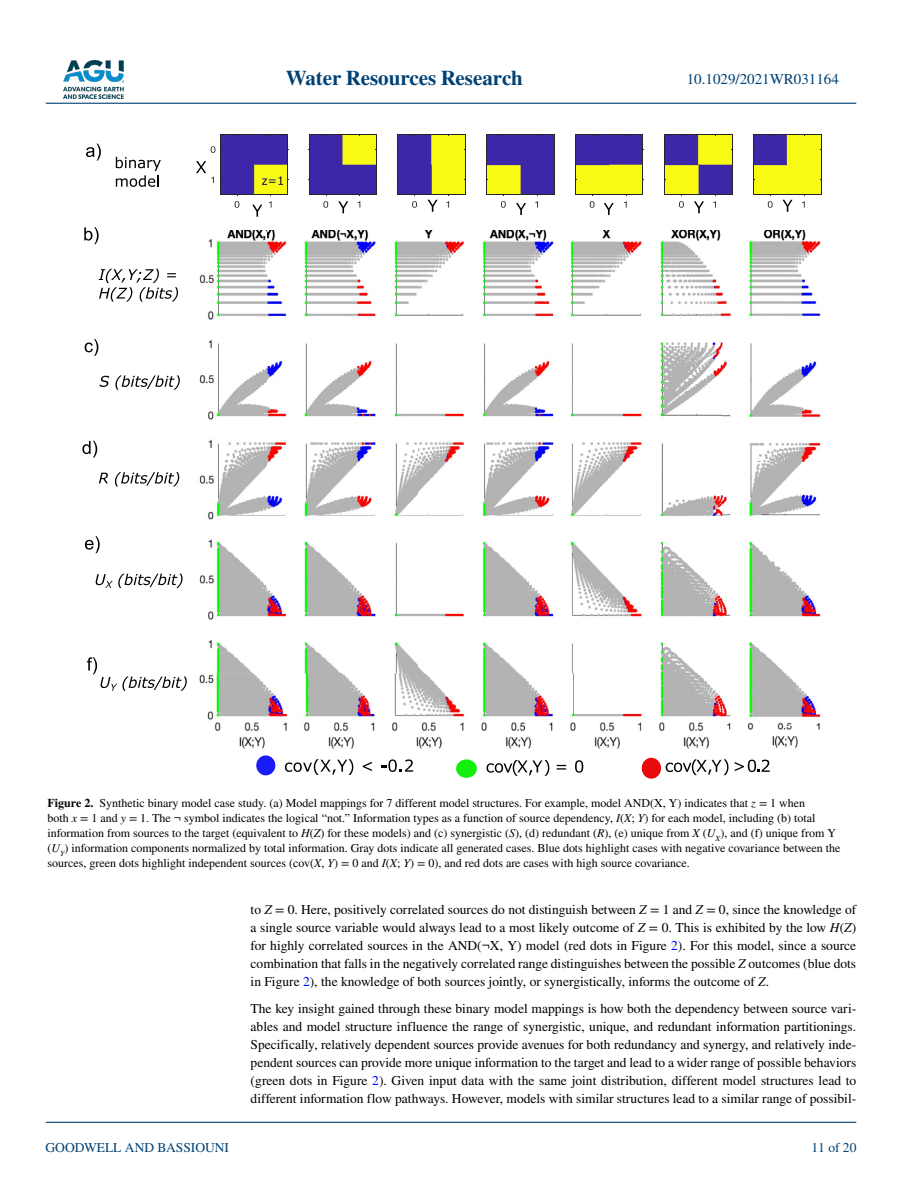
<style>
.page{position:relative;width:902px;height:1183px;background:#fff}
.page>*{position:absolute;margin:0;border:0;box-sizing:border-box;transform-origin:0 0}
.t1{font:700 21px "STIX";color:#004174}
.t2{font:15px "STIX";color:#004174}
.t3{font:13.5px/18px "STIX";color:#000;text-align:justify}
.t4{font:13.5px "STIX";color:#004174}
.t5{font:12px/15px "STIX";color:#000}
.s1{font-weight:700}
.s2{font-style:italic}
.s3{color:#00f}
</style>
<div class="page">
<img style="left:63px;top:60px;width:60px;height:39px">
<hr style="left:46px;top:103px;width:810px;height:1px;background:#004174">
<hr style="left:46px;top:1121px;width:810px;height:1px;background:#004174">
<img style="left:117px;top:230px;width:151px;height:443px">
<img style="left:268px;top:230px;width:453px;height:443px">
<img style="left:721px;top:230px;width:100px;height:546px">
<img style="left:123px;top:673px;width:598px;height:105px">
<img style="left:221px;top:135px;width:66px;height:60px">
<hr style="left:220px;top:195px;width:68px;height:1px;background:#262626">
<hr style="left:220px;top:134px;width:68px;height:1px;background:#262626">
<svg style="left:234px;top:201px;width:5px;height:7px"></svg>
<hr style="left:220px;top:134px;width:1px;height:61px;background:#262626">
<hr style="left:287px;top:134px;width:1px;height:61px;background:#262626">
<svg style="left:211px;top:146px;width:5px;height:7px"></svg>
<img style="left:310px;top:135px;width:66px;height:60px">
<hr style="left:309px;top:195px;width:68px;height:1px;background:#262626">
<hr style="left:309px;top:134px;width:68px;height:1px;background:#262626">
<svg style="left:323px;top:201px;width:5px;height:7px"></svg>
<hr style="left:309px;top:134px;width:1px;height:61px;background:#262626">
<hr style="left:376px;top:134px;width:1px;height:61px;background:#262626">
<img style="left:398px;top:135px;width:67px;height:60px">
<hr style="left:397px;top:195px;width:68px;height:1px;background:#262626">
<hr style="left:397px;top:134px;width:68px;height:1px;background:#262626">
<svg style="left:412px;top:201px;width:5px;height:7px"></svg>
<hr style="left:397px;top:134px;width:1px;height:61px;background:#262626">
<hr style="left:465px;top:134px;width:1px;height:61px;background:#262626">
<img style="left:487px;top:135px;width:67px;height:60px">
<hr style="left:486px;top:195px;width:68px;height:1px;background:#262626">
<hr style="left:486px;top:134px;width:68px;height:1px;background:#262626">
<svg style="left:501px;top:201px;width:4px;height:7px"></svg>
<hr style="left:486px;top:134px;width:1px;height:61px;background:#262626">
<hr style="left:554px;top:134px;width:1px;height:61px;background:#262626">
<img style="left:576px;top:135px;width:66px;height:60px">
<hr style="left:575px;top:195px;width:68px;height:1px;background:#262626">
<hr style="left:575px;top:134px;width:68px;height:1px;background:#262626">
<svg style="left:589px;top:201px;width:5px;height:7px"></svg>
<hr style="left:575px;top:134px;width:1px;height:61px;background:#262626">
<hr style="left:642px;top:134px;width:1px;height:61px;background:#262626">
<img style="left:665px;top:135px;width:67px;height:60px">
<hr style="left:664px;top:195px;width:68px;height:1px;background:#262626">
<hr style="left:664px;top:134px;width:68px;height:1px;background:#262626">
<svg style="left:679px;top:201px;width:4px;height:7px"></svg>
<hr style="left:664px;top:134px;width:1px;height:61px;background:#262626">
<hr style="left:732px;top:134px;width:1px;height:61px;background:#262626">
<img style="left:754px;top:135px;width:66px;height:60px">
<hr style="left:753px;top:195px;width:68px;height:1px;background:#262626">
<hr style="left:753px;top:134px;width:68px;height:1px;background:#262626">
<svg style="left:767px;top:201px;width:5px;height:7px"></svg>
<hr style="left:753px;top:134px;width:1px;height:61px;background:#262626">
<hr style="left:820px;top:134px;width:1px;height:61px;background:#262626">
<svg style="left:665px;top:759px;width:56px;height:15px"></svg>
<img style="left:723px;top:759px;width:5px;height:16px">
<svg style="left:734px;top:759px;width:35px;height:12px"></svg>
<div style="left:256px;top:755px;width:19px;height:20px;background:#191bfb;border-radius:50%"></div>
<div style="left:456px;top:759px;width:21px;height:18px;background:#13ef0c;border-radius:50%"></div>
<div style="left:641px;top:757px;width:20px;height:21px;background:#e8090c;border-radius:50%"></div>
<svg style="left:486px;top:760px;width:56px;height:15px"></svg>
<img style="left:544px;top:759px;width:5px;height:16px">
<svg style="left:556px;top:764px;width:10px;height:5px"></svg>
<svg style="left:575px;top:760px;width:8px;height:12px"></svg>
<svg style="left:285px;top:762px;width:27px;height:9px"></svg>
<img style="left:314px;top:759px;width:4px;height:15px">
<svg style="left:320px;top:759px;width:27px;height:15px"></svg>
<img style="left:348px;top:759px;width:5px;height:15px">
<svg style="left:362px;top:761px;width:10px;height:9px"></svg>
<svg style="left:381px;top:759px;width:32px;height:12px"></svg>
<svg style="left:86px;top:143px;width:15px;height:17px"></svg>
<svg style="left:84px;top:227px;width:15px;height:17px"></svg>
<svg style="left:85px;top:339px;width:13px;height:17px"></svg>
<svg style="left:82px;top:440px;width:15px;height:17px"></svg>
<svg style="left:85px;top:536px;width:15px;height:17px"></svg>
<svg style="left:116px;top:157px;width:45px;height:30px"></svg>
<svg style="left:99px;top:269px;width:77px;height:32px"></svg>
<img style="left:172px;top:287px;width:6px;height:14px">
<svg style="left:99px;top:375px;width:10px;height:12px"></svg>
<svg style="left:115px;top:375px;width:32px;height:14px"></svg>
<img style="left:147px;top:375px;width:9px;height:14px">
<svg style="left:155px;top:375px;width:18px;height:12px"></svg>
<img style="left:173px;top:375px;width:7px;height:14px">
<svg style="left:99px;top:472px;width:9px;height:11px"></svg>
<svg style="left:115px;top:472px;width:58px;height:14px"></svg>
<img style="left:173px;top:472px;width:6px;height:14px">
<svg style="left:96px;top:574px;width:17px;height:13px"></svg>
<img style="left:118px;top:573px;width:7px;height:14px">
<svg style="left:124px;top:573px;width:25px;height:12px"></svg>
<img style="left:149px;top:573px;width:9px;height:14px">
<svg style="left:158px;top:573px;width:18px;height:12px"></svg>
<img style="left:176px;top:573px;width:6px;height:14px">
<svg style="left:87px;top:657px;width:31px;height:33px"></svg>
<img style="left:122px;top:676px;width:7px;height:14px">
<svg style="left:129px;top:676px;width:51px;height:13px"></svg>
<img style="left:180px;top:676px;width:7px;height:14px">
<svg style="left:252px;top:205px;width:10px;height:12px"></svg>
<svg style="left:338px;top:201px;width:10px;height:12px"></svg>
<svg style="left:427px;top:200px;width:10px;height:12px"></svg>
<svg style="left:516px;top:203px;width:10px;height:12px"></svg>
<svg style="left:603px;top:203px;width:10px;height:12px"></svg>
<svg style="left:694px;top:201px;width:10px;height:12px"></svg>
<svg style="left:782px;top:200px;width:10px;height:12px"></svg>
<svg style="left:196px;top:161px;width:18px;height:22px"></svg>
<svg style="left:262px;top:176px;width:25px;height:9px"></svg>
<h1 class="t1" style="left:285px;top:66px;width:239px">Water Resources Research</h1>
<p class="t2" style="left:686px;top:69px;width:154px">10.1029/2021WR031164</p>
<p class="t5" style="left:47px;top:796px;width:794px"><span class="s1">Figure 2.</span> Synthetic binary model case study. (a) Model mappings for 7 different model structures. For example, model AND(X, Y) indicates that <span class="s2">z</span> = 1 when<br>both <span class="s2">x</span> = 1 and <span class="s2">y</span> = 1. The ¬ symbol indicates the logical “not.” Information types as a function of source dependency, <span class="s2">I</span>(<span class="s2">X</span>; <span class="s2">Y</span>) for each model, including (b) total information from sources to the target (equivalent to <span class="s2">H</span>(<span class="s2">Z</span>) for these models) and (c) synergistic (<span class="s2">S</span>), (d) redundant (<span class="s2">R</span>), (e) unique from <span class="s2">X</span> (<span class="s2">U</span><sub>X</sub>), and (f) unique from Y (<span class="s2">U</span><sub>Y</sub>) information components normalized by total information. Gray dots indicate all generated cases. Blue dots highlight cases with negative covariance between the sources, green dots highlight independent sources (cov(<span class="s2">X</span>, <span class="s2">Y</span>) = 0 and <span class="s2">I</span>(<span class="s2">X</span>; <span class="s2">Y</span>) = 0), and red dots are cases with high source covariance.</p>
<p class="t4" style="left:45px;top:1138px;width:185px">GOODWELL AND BASSIOUNI</p>
<p class="t3" style="left:250px;top:900px;width:607px">to <span class="s2">Z</span> = 0. Here, positively correlated sources do not distinguish between <span class="s2">Z</span> = 1 and <span class="s2">Z</span> = 0, since the knowledge of a single source variable would always lead to a most likely outcome of <span class="s2">Z</span> = 0. This is exhibited by the low <span class="s2">H</span>(<span class="s2">Z</span>) for highly correlated sources in the AND(¬X, Y) model (red dots in Figure <span class="s3">2</span>). For this model, since a source combination that falls in the negatively correlated range distinguishes between the possible <span class="s2">Z</span> outcomes (blue dots in Figure <span class="s3">2</span>), the knowledge of both sources jointly, or synergistically, informs the outcome of <span class="s2">Z</span>.</p>
<p class="t3" style="left:250px;top:999px;width:607px">The key insight gained through these binary model mappings is how both the dependency between source vari&shy;ables and model structure influence the range of synergistic, unique, and redundant information partitionings.<br>Specifically, relatively dependent sources provide avenues for both redundancy and synergy, and relatively inde&shy;pendent sources can provide more unique information to the target and lead to a wider range of possible behaviors (green dots in Figure <span class="s3">2</span>). Given input data with the same joint distribution, different model structures lead to different information flow pathways. However, models with similar structures lead to a similar range of possibil-</p>
<p class="t4" style="left:811px;top:1138px;width:46px">11 of 20</p>
</div>
